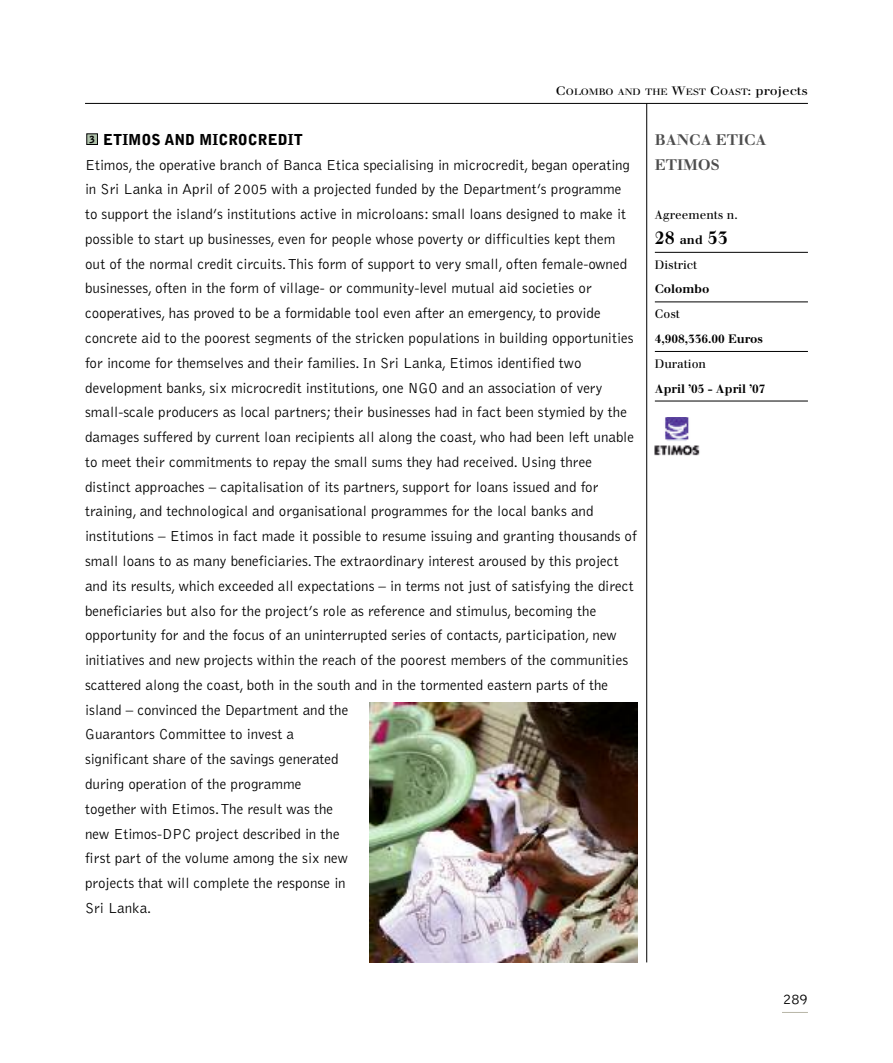
<style>
.page{position:relative;width:893px;height:1063px;background:#fff}
.page>*{position:absolute;margin:0;border:0;box-sizing:border-box;transform-origin:0 0}
.t1{font:700 18px "Walbaum";color:#000}
.t2{font:300 15px/24.8px "Bell Gothic";color:#000}
.t3{font:900 15px "Bell Gothic";color:#000}
.t4{font:700 15px/24.8px "Walbaum";color:#4d4d4d}
.t5{font:700 12px "Walbaum";color:#000}
.t6{font:12px "Walbaum";color:#000}
.t7{font:900 9.75px "Bell Gothic";color:#000}
.t8{font:9px "Walbaum";color:#000;scale:1.15 1}
.s1{font-size:12px}
</style>
<div class="page">
<div style="left:87px;top:134px;width:10px;height:10px;background:#b0c3ac"></div>
<div style="left:87px;top:134px;width:11px;height:11px;border:1px solid #000"></div>
<hr style="left:85px;top:103px;width:723px;height:1px;background:#000">
<hr style="left:646px;top:103px;width:1px;height:859px;background:#000">
<img style="left:370px;top:703px;width:268px;height:259px">
<hr style="left:655px;top:252px;width:153px;height:1px;background:#000">
<hr style="left:655px;top:302px;width:153px;height:1px;background:#000">
<hr style="left:655px;top:351px;width:153px;height:1px;background:#000">
<hr style="left:655px;top:401px;width:153px;height:1px;background:#000">
<img style="left:655px;top:417px;width:45px;height:39px">
<svg style="left:782px;top:1012px;width:26px;height:1px"></svg>
<p class="t8" style="left:556px;top:88px;width:221px"><span class="s1">C</span>OLOMBO AND THE <span class="s1">W</span>EST <span class="s1">C</span>OAST<span class="s1">: projects</span></p>
<p class="t3" style="left:103px;top:134px;width:201px">ETIMOS AND MICROCREDIT</p>
<p class="t2" style="left:85px;top:153px;width:554px">Etimos, the operative branch of Banca Etica specialising in microcredit, began operating in Sri Lanka in April of 2005 with a projected funded by the Department’s programme to support the island’s institutions active in microloans: small loans designed to make it possible to start up businesses, even for people whose poverty or difficulties kept them out of the normal credit circuits.This form of support to very small, often female-owned businesses, often in the form of village- or community-level mutual aid societies or cooperatives, has proved to be a formidable tool even after an emergency, to provide concrete aid to the poorest segments of the stricken populations in building opportunities for income for themselves and their families. In Sri Lanka, Etimos identified two development banks, six microcredit institutions, one NGO and an association of very small-scale producers as local partners; their businesses had in fact been stymied by the damages suffered by current loan recipients all along the coast, who had been left unable to meet their commitments to repay the small sums they had received. Using three distinct approaches – capitalisation of its partners, support for loans issued and for training, and technological and organisational programmes for the local banks and institutions – Etimos in fact made it possible to resume issuing and granting thousands of small loans to as many beneficiaries.The extraordinary interest aroused by this project and its results, which exceeded all expectations – in terms not just of satisfying the direct beneficiaries but also for the project’s role as reference and stimulus, becoming the opportunity for and the focus of an uninterrupted series of contacts, participation, new initiatives and new projects within the reach of the poorest members of the communities scattered along the coast, both in the south and in the tormented eastern parts of the island – convinced the Department and the<br>Guarantors Committee to invest a<br>significant share of the savings generated<br>during operation of the programme<br>together with Etimos.The result was the<br>new Etimos-DPC project described in the<br>first part of the volume among the six new<br>projects that will complete the response in<br>Sri Lanka.</p>
<p class="t7" style="left:89px;top:136px;width:7px">3</p>
<p class="t4" style="left:655px;top:129px;width:113px">BANCA ETICA<br>ETIMOS</p>
<p class="t6" style="left:655px;top:210px;width:84px">Agreements n.</p>
<p class="t1" style="left:655px;top:231px;width:74px">28 <span class="s1">and</span> 53</p>
<p class="t6" style="left:655px;top:260px;width:44px">District</p>
<p class="t5" style="left:655px;top:285px;width:56px">Colombo</p>
<p class="t6" style="left:655px;top:310px;width:27px">Cost</p>
<p class="t5" style="left:655px;top:334px;width:110px">4,908,336.00 Euros</p>
<p class="t6" style="left:655px;top:359px;width:53px">Duration</p>
<p class="t5" style="left:655px;top:384px;width:112px">April ’05 - April ’07</p>
<p class="t2" style="left:783px;top:987px;width:26px">289</p>
</div>
